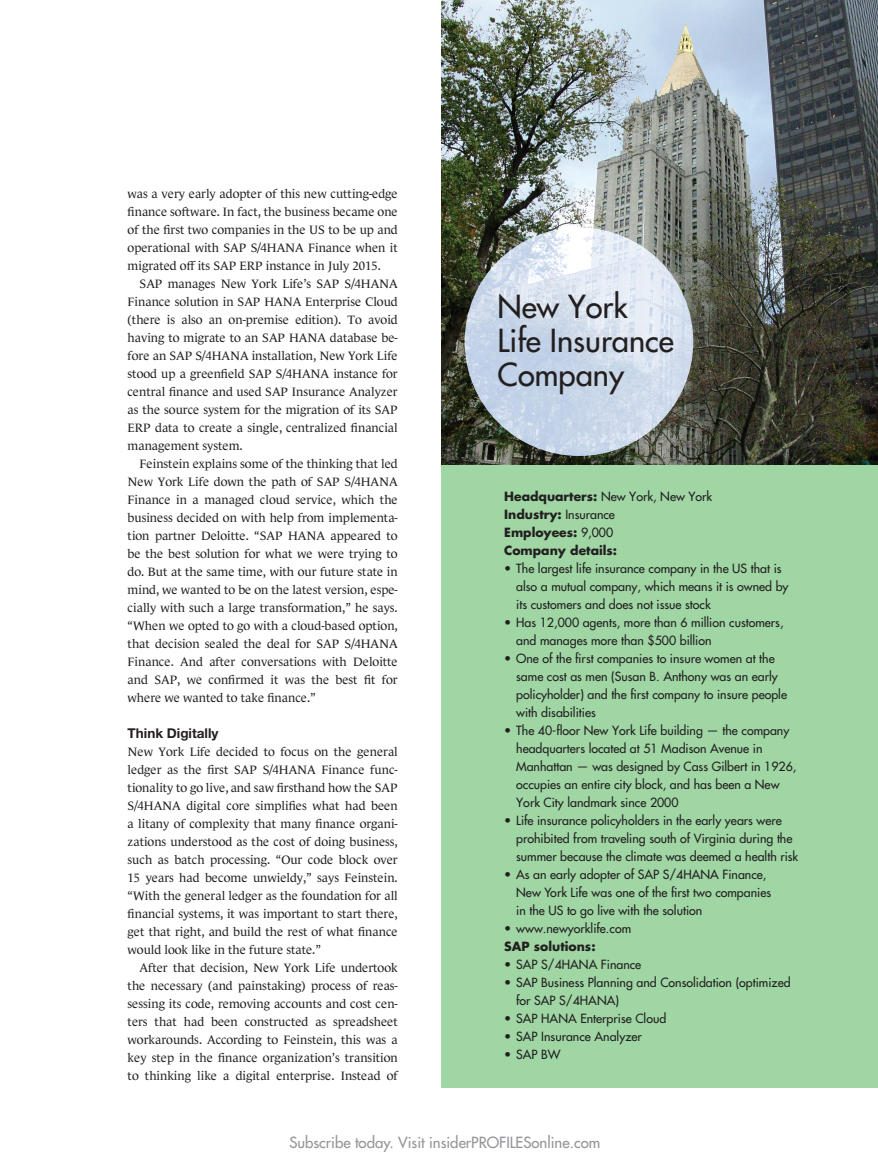
<style>
.page{position:relative;width:878px;height:1168px;background:#fff}
.page>*{position:absolute;margin:0;border:0;box-sizing:border-box;transform-origin:0 0}
.t1{font:500 30.9px/33.8px "Futura Std";color:#231f20}
.t2{font:500 15px "Futura Std";color:#939598}
.t3{font:500 15px "Futura Std";color:#636366}
.t4{font:700 13.5px "Helvetica Neue LT Std";color:#231f20}
.t5{font:12.3px/18px "Le Monde Journal Std";color:#231f20;text-align:justify}
.t6{font:500 12.3px/18px "Futura Std";color:#231f20}
.t7{font:700 12.3px/18px "Futura Std";color:#231f20}
.s1{font-weight:500}
.s2{font-weight:300}
</style>
<div class="page">
<div style="left:441px;top:465px;width:437px;height:622px;background:#9fd6a4"></div>
<img style="left:441px;top:0;width:437px;height:465px">
<svg style="left:464px;top:227px;width:229px;height:229px;background:#d2ddec"></svg>
<p class="t5" style="left:128px;top:185px;width:272px">was a very early adopter of this new cutting-edge finance software. In fact, the business became one of the first two companies in the US to be up and operational with SAP S/4HANA Finance when it migrated off its SAP ERP instance in July 2015.</p>
<p class="t5" style="left:128px;top:275px;width:272px;text-indent:12px">SAP manages New York Life’s SAP S/4HANA Finance solution in SAP HANA Enterprise Cloud (there is also an on-premise edition). To avoid having to migrate to an SAP HANA database be&shy;fore an SAP S/4HANA installation, New York Life stood up a greenfield SAP S/4HANA instance for central finance and used SAP Insurance Analyzer as the source system for the migration of its SAP ERP data to create a single, centralized financial management system.</p>
<p class="t5" style="left:128px;top:455px;width:272px;text-indent:12px">Feinstein explains some of the thinking that led New York Life down the path of SAP S/4HANA Finance in a managed cloud service, which the business decided on with help from implementa&shy;tion partner Deloitte. “SAP HANA appeared to be the best solution for what we were trying to do. But at the same time, with our future state in mind, we wanted to be on the latest version, espe&shy;cially with such a large transformation,” he says. “When we opted to go with a cloud-based option, that decision sealed the deal for SAP S/4HANA Finance. And after conversations with Deloitte and SAP, we confirmed it was the best fit for where we wanted to take finance.”</p>
<p class="t4" style="left:128px;top:725px;width:92px">Think Digitally</p>
<p class="t5" style="left:128px;top:743px;width:272px">New York Life decided to focus on the general ledger as the first SAP S/4HANA Finance func&shy;tionality to go live, and saw firsthand how the SAP S/4HANA digital core simplifies what had been a litany of complexity that many finance organi&shy;zations understood as the cost of doing business, such as batch processing. “Our code block over 15 years had become unwieldy,” says Feinstein. “With the general ledger as the foundation for all financial systems, it was important to start there, get that right, and build the rest of what finance would look like in the future state.”</p>
<p class="t5" style="left:128px;top:959px;width:272px;text-indent:12px">After that decision, New York Life undertook the necessary (and painstaking) process of reas&shy;sessing its code, removing accounts and cost cen&shy;ters that had been constructed as spreadsheet workarounds. According to Feinstein, this was a key step in the finance organization’s transition to thinking like a digital enterprise. Instead of</p>
<h1 class="t1" style="left:497px;top:290px;width:178px">New York<br>Life Insurance<br>Company</h1>
<p class="t7" style="left:504px;top:487px;width:210px">Headquarters: <span class="s1">New York, New York<br></span>Industry: <span class="s1">Insurance<br></span>Employees: <span class="s1">9,000<br></span>Company details:</p>
<p class="t6" style="left:516px;top:560px;width:274px;text-indent:-12px">• The largest life insurance company in the US that is also a mutual company, which means it is owned by its customers and does not issue stock</p>
<p class="t6" style="left:516px;top:614px;width:269px;text-indent:-12px">• Has 12,000 agents, more than 6 million customers, and manages more than $500 billion</p>
<p class="t6" style="left:516px;top:650px;width:272px;text-indent:-12px">• One of the first companies to insure women at the same cost as men (Susan B. Anthony was an early policyholder) and the first company to insure people with disabilities</p>
<p class="t6" style="left:516px;top:722px;width:282px;text-indent:-12px">• The 40-floor New York Life building — the company headquarters located at 51 Madison Avenue in Manhattan — was designed by Cass Gilbert in 1926, occupies an entire city block, and has been a New York City landmark since 2000</p>
<p class="t6" style="left:516px;top:812px;width:283px;text-indent:-12px">• Life insurance policyholders in the early years were prohibited from traveling south of Virginia during the summer because the climate was deemed a health risk</p>
<p class="t6" style="left:516px;top:866px;width:256px;text-indent:-12px">• As an early adopter of SAP S/4HANA Finance,<br>New York Life was one of the first two companies in the US to go live with the solution</p>
<p class="t6" style="left:504px;top:920px;width:128px">• www.newyorklife.com</p>
<p class="t7" style="left:504px;top:937px;width:93px">SAP solutions:</p>
<p class="t6" style="left:504px;top:956px;width:139px">• SAP S/4HANA Finance</p>
<p class="t6" style="left:516px;top:974px;width:276px;text-indent:-12px">• SAP Business Planning and Consolidation (optimized for SAP S/4HANA)</p>
<p class="t6" style="left:504px;top:1010px;width:163px">• SAP HANA Enterprise Cloud</p>
<p class="t6" style="left:504px;top:1028px;width:139px">• SAP Insurance Analyzer</p>
<p class="t6" style="left:504px;top:1046px;width:58px">• SAP BW</p>
<p class="t3" style="left:381px;top:1132px;width:341px">insiderPROFILESonline.c m <span class="s2">APR MAY JUN 2016</span></p>
<p class="t2" style="left:289px;top:1133px;width:312px">Subscribe today. Visit insiderPROFILESonline.com</p>
</div>
